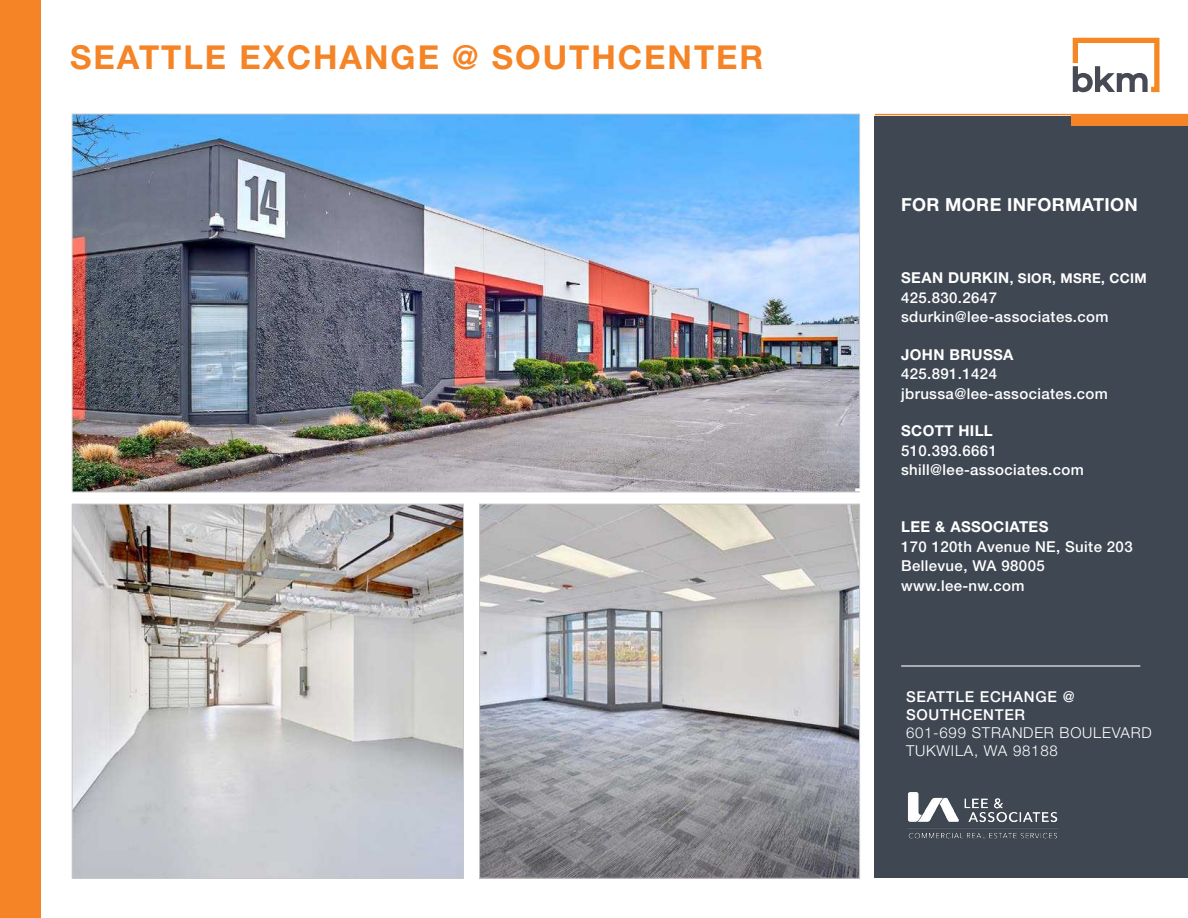
<style>
.page{position:relative;width:1188px;height:918px;background:#fff}
.page>*{position:absolute;margin:0;border:0;box-sizing:border-box;transform-origin:0 0}
.t1{font:700 33px "Helvetica Neue LT Std";letter-spacing:.06em;color:#f58427}
.t2{font:700 18px "Helvetica Neue LT Std";letter-spacing:.02em;color:#fff}
.t3{font:500 15px/19.5px "Helvetica Neue LT Std";letter-spacing:.025em;color:#fff}
.t4{font:300 15px/18px "Helvetica Neue LT Std";letter-spacing:.05em;color:#fff}
.t5{font:700 15px "Helvetica Neue LT Std";letter-spacing:.025em;color:#fff}
.t6{font:500 15px/18px "Helvetica Neue LT Std";letter-spacing:.05em;color:#fff}
.t7{font:700 13.5px "Helvetica Neue LT Std";letter-spacing:.025em;color:#fff}
.s1{font-size:15px}
</style>
<div class="page">
<img style="left:74px;top:506px;width:388px;height:370px">
<div style="left:72px;top:504px;width:392px;height:374px;border:1px solid #c7c8ca"></div>
<img style="left:481px;top:506px;width:377px;height:370px">
<div style="left:479px;top:504px;width:381px;height:374px;border:1px solid #c7c8ca"></div>
<img style="left:74px;top:116px;width:784px;height:374px">
<hr style="left:855px;top:488px;width:333px;height:3px;background:#fff">
<div style="left:875px;top:116px;width:313px;height:762px;background:#3e4752"></div>
<div style="left:0;top:0;width:40px;height:918px;background:#f58427"></div>
<div style="left:1071px;top:115px;width:117px;height:11px;background:#f58427"></div>
<hr style="left:875px;top:114px;width:313px;height:1px;background:#f58427">
<svg style="left:1073px;top:38px;width:86px;height:54px"></svg>
<img style="left:907px;top:792px;width:151px;height:47px">
<hr style="left:901px;top:665px;width:239px;height:2px;background:#fff">
<h1 class="t1" style="left:70px;top:37px;width:695px">SEATTLE EXCHANGE @ SOUTHCENTER</h1>
<p class="t2" style="left:901px;top:194px;width:238px">FOR MORE INFORMATION</p>
<p class="t7" style="left:901px;top:270px;width:247px"><span class="s1">SEAN DURKIN</span>, SIOR, MSRE, CCIM</p>
<p class="t3" style="left:901px;top:287px;width:209px">425.830.2647 sdurkin@lee-associates.com</p>
<p class="t5" style="left:901px;top:345px;width:114px">JOHN BRUSSA</p>
<p class="t3" style="left:901px;top:364px;width:208px">425.891.1424 jbrussa@lee-associates.com</p>
<p class="t5" style="left:901px;top:421px;width:93px">SCOTT HILL</p>
<p class="t3" style="left:901px;top:440px;width:184px">510.393.6661 shill@lee-associates.com</p>
<p class="t5" style="left:901px;top:517px;width:149px">LEE &amp; ASSOCIATES</p>
<p class="t3" style="left:901px;top:536px;width:233px">170 120th Avenue NE, Suite 203<br>Bellevue, WA 98005 www.lee-nw.com</p>
<p class="t6" style="left:906px;top:688px;width:170px">SEATTLE ECHANGE @<br>SOUTHCENTER</p>
<p class="t4" style="left:906px;top:724px;width:247px">601-699 STRANDER BOULEVARD<br>TUKWILA, WA 98188</p>
</div>
